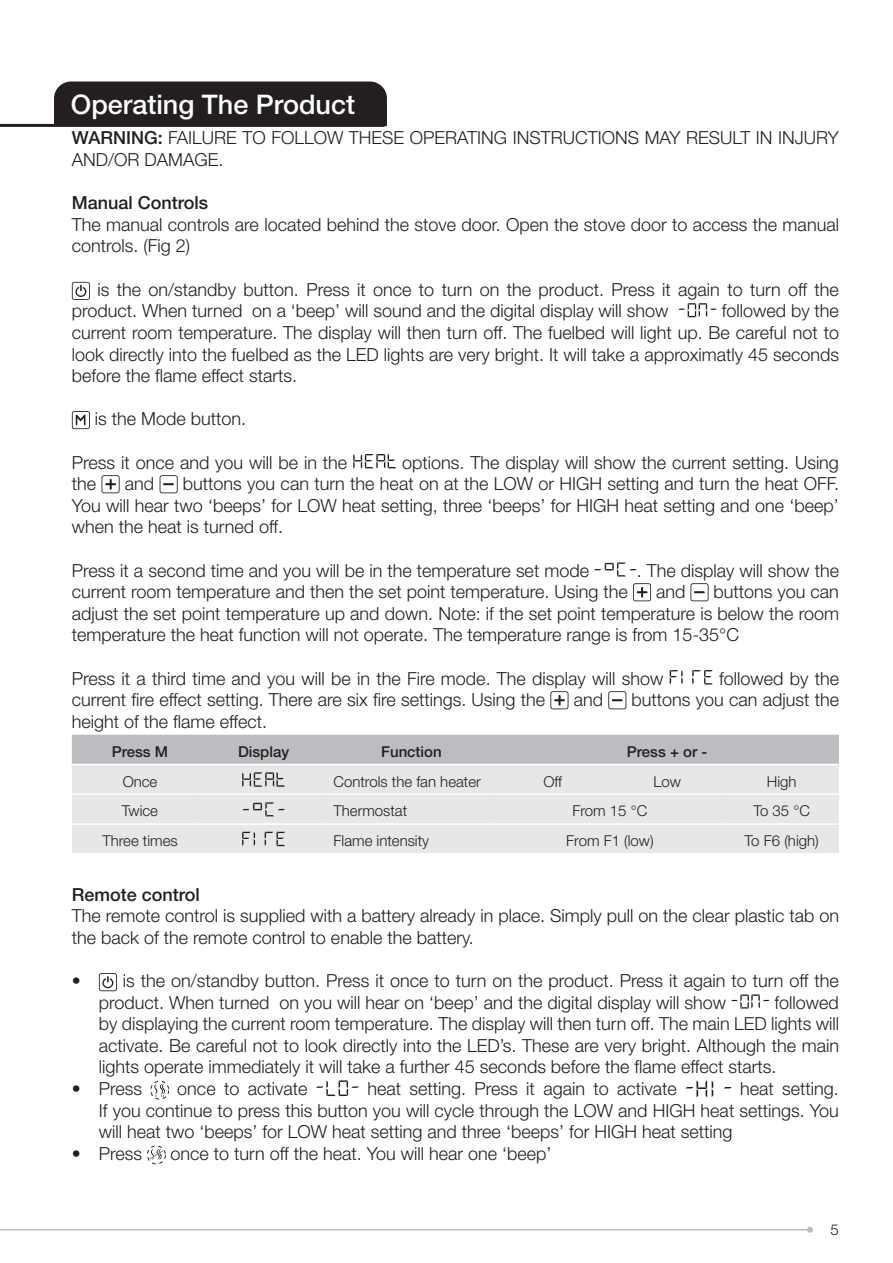
<style>
.page{position:relative;width:893px;height:1263px;background:#fff}
.page>*{position:absolute;margin:0;border:0;box-sizing:border-box;transform-origin:0 0}
.t1{font:500 27px "Helvetica Neue";color:#fff}
.t2{font:300 18px/21.6px "Helvetica Neue";color:#231f20}
.t3{font:500 18px "Helvetica Neue";color:#231f20}
.t4{font:300 15px "Helvetica Neue";color:#231f20}
.t5{font:500 15px "Helvetica Neue";color:#231f20}
.s1{font-weight:500}
</style>
<div class="page">
<svg style="left:72px;top:282px;width:18px;height:18px"></svg>
<svg style="left:678px;top:303px;width:39px;height:14px"></svg>
<svg style="left:72px;top:411px;width:18px;height:18px"></svg>
<svg style="left:353px;top:454px;width:43px;height:14px"></svg>
<svg style="left:102px;top:475px;width:18px;height:18px"></svg>
<svg style="left:160px;top:475px;width:18px;height:18px"></svg>
<svg style="left:594px;top:562px;width:43px;height:14px"></svg>
<svg style="left:633px;top:583px;width:18px;height:18px"></svg>
<svg style="left:690px;top:583px;width:18px;height:18px"></svg>
<svg style="left:692px;top:670px;width:21px;height:14px"></svg>
<svg style="left:670px;top:670px;width:13px;height:14px"></svg>
<svg style="left:550px;top:691px;width:18px;height:18px"></svg>
<svg style="left:608px;top:691px;width:18px;height:18px"></svg>
<svg style="left:99px;top:973px;width:18px;height:18px"></svg>
<svg style="left:731px;top:994px;width:39px;height:14px"></svg>
<div style="left:151px;top:1081px;width:18px;height:18px;border:1px dashed #231f20;border-radius:50%"></div>
<svg style="left:154px;top:1084px;width:11px;height:12px"></svg>
<svg style="left:316px;top:1080px;width:43px;height:16px"></svg>
<svg style="left:685px;top:1080px;width:28px;height:17px"></svg>
<div style="left:147px;top:1146px;width:18px;height:18px;border:1px dashed #231f20;border-radius:50%"></div>
<svg style="left:149px;top:1149px;width:14px;height:10px"></svg>
<hr style="left:0;top:124px;width:384px;height:3px;background:#231f20">
<div style="left:54px;top:82px;width:333px;height:44px;background:#231f20"></div>
<div style="left:72px;top:735px;width:767px;height:29px;background:#bcbdc0"></div>
<div style="left:72px;top:765px;width:767px;height:88px;background:#e6e7e9"></div>
<hr style="left:72px;top:793px;width:128px;height:2px;background:#fff">
<hr style="left:200px;top:793px;width:128px;height:2px;background:#fff">
<hr style="left:328px;top:793px;width:167px;height:2px;background:#fff">
<hr style="left:495px;top:793px;width:115px;height:2px;background:#fff">
<hr style="left:610px;top:793px;width:114px;height:2px;background:#fff">
<hr style="left:724px;top:793px;width:115px;height:2px;background:#fff">
<hr style="left:72px;top:823px;width:128px;height:2px;background:#fff">
<hr style="left:200px;top:823px;width:128px;height:2px;background:#fff">
<hr style="left:328px;top:823px;width:167px;height:2px;background:#fff">
<hr style="left:495px;top:823px;width:115px;height:2px;background:#fff">
<hr style="left:610px;top:823px;width:114px;height:2px;background:#fff">
<hr style="left:724px;top:823px;width:115px;height:2px;background:#fff">
<svg style="left:242px;top:772px;width:43px;height:15px"></svg>
<svg style="left:242px;top:802px;width:43px;height:14px"></svg>
<svg style="left:265px;top:832px;width:20px;height:14px"></svg>
<svg style="left:242px;top:832px;width:13px;height:14px"></svg>
<hr style="left:0;top:1229px;width:810px;height:1px;background:#bcbdc0">
<svg style="left:807px;top:1227px;width:6px;height:6px"></svg>
<h1 class="t1" style="left:71px;top:83px;width:286px">Operating The Product</h1>
<p class="t2" style="left:72px;top:126px;width:769px"><span class="s1">WARNING:</span> FAILURE TO FOLLOW THESE OPERATING INSTRUCTIONS MAY RESULT IN INJURY<br>AND/OR DAMAGE.</p>
<p class="t3" style="left:72px;top:188px;width:138px">Manual Controls</p>
<p class="t2" style="left:72px;top:212px;width:769px">The manual controls are located behind the stove door. Open the stove door to access the manual controls. (Fig 2)</p>
<p class="t2" style="left:72px;top:277px;width:769px;text-indent:25px">is the on/standby button. Press it once to turn on the product. Press it again to turn off the product. When turned on a ‘beep’ will sound and the digital display will show</p>
<p class="t2" style="left:72px;top:299px;width:769px;text-align:justify;text-indent:650px">followed by the current room temperature. The display will then turn off. The fuelbed will light up. Be careful not to look directly into the fuelbed as the LED lights are very bright. It will take a approximatly 45 seconds before the flame effect starts.</p>
<p class="t2" style="left:95px;top:407px;width:153px">is the Mode button.</p>
<p class="t2" style="left:72px;top:450px;width:277px">Press it once and you will be in the</p>
<p class="t2" style="left:402px;top:450px;width:438px">options. The display will show the current setting. Using</p>
<p class="t2" style="left:72px;top:472px;width:26px">the</p>
<p class="t2" style="left:125px;top:472px;width:31px">and</p>
<p class="t2" style="left:72px;top:472px;width:769px;text-align:justify;text-indent:111px">buttons you can turn the heat on at the LOW or HIGH setting and turn the heat OFF.<br>You will hear two ‘beeps’ for LOW heat setting, three ‘beeps’ for HIGH heat setting and one ‘beep’ when the heat is turned off.</p>
<p class="t2" style="left:72px;top:558px;width:519px">Press it a second time and you will be in the temperature set mode</p>
<p class="t2" style="left:637px;top:558px;width:204px">. The display will show the</p>
<p class="t2" style="left:72px;top:580px;width:558px">current room temperature and then the set point temperature. Using the</p>
<p class="t2" style="left:656px;top:580px;width:31px">and</p>
<p class="t2" style="left:72px;top:580px;width:769px;text-align:justify;text-indent:642px">buttons you can adjust the set point temperature up and down. Note: if the set point temperature is below the room temperature the heat function will not operate. The temperature range is from 15-35°C</p>
<p class="t2" style="left:72px;top:666px;width:593px">Press it a third time and you will be in the Fire mode. The display will show</p>
<p class="t2" style="left:719px;top:666px;width:121px">followed by the</p>
<p class="t2" style="left:72px;top:688px;width:475px">current fire effect setting. There are six fire settings. Using the</p>
<p class="t2" style="left:574px;top:688px;width:31px">and</p>
<p class="t2" style="left:632px;top:688px;width:209px">buttons you can adjust the</p>
<p class="t2" style="left:72px;top:709px;width:197px">height of the flame effect.</p>
<p class="t5" style="left:112px;top:739px;width:58px">Press M</p>
<p class="t5" style="left:238px;top:739px;width:53px">Display</p>
<p class="t5" style="left:381px;top:739px;width:62px">Function</p>
<p class="t5" style="left:627px;top:739px;width:82px">Press + or -</p>
<p class="t4" style="left:123px;top:769px;width:36px">Once</p>
<p class="t4" style="left:334px;top:769px;width:149px">Controls the fan heater</p>
<p class="t4" style="left:543px;top:769px;width:20px">Off</p>
<p class="t4" style="left:653px;top:769px;width:29px">Low</p>
<p class="t4" style="left:767px;top:769px;width:31px">High</p>
<p class="t4" style="left:122px;top:799px;width:38px">Twice</p>
<p class="t4" style="left:334px;top:799px;width:75px">Thermostat</p>
<p class="t4" style="left:572px;top:799px;width:76px">From 15 °C</p>
<p class="t4" style="left:753px;top:799px;width:58px">To 35 °C</p>
<p class="t4" style="left:102px;top:829px;width:77px">Three times</p>
<p class="t4" style="left:334px;top:829px;width:97px">Flame intensity</p>
<p class="t4" style="left:566px;top:829px;width:89px">From F1 (low)</p>
<p class="t4" style="left:745px;top:829px;width:76px">To F6 (high)</p>
<p class="t3" style="left:72px;top:880px;width:130px">Remote control</p>
<p class="t2" style="left:72px;top:904px;width:769px">The remote control is supplied with a battery already in place. Simply pull on the clear plastic tab on the back of the remote control to enable the battery.</p>
<p class="t2" style="left:99px;top:968px;width:742px;text-indent:-27px">• is the on/standby button. Press it once to turn on the product. Press it again to turn off the product. When turned on you will hear on ‘beep’ and the digital display will show</p>
<p class="t2" style="left:99px;top:990px;width:742px;text-align:justify;text-indent:676px">followed by displaying the current room temperature. The display will then turn off. The main LED lights will activate. Be careful not to look directly into the LED’s. These are very bright. Although the main lights operate immediately it will take a further 45 seconds before the flame effect starts.</p>
<p class="t2" style="left:72px;top:1076px;width:72px">• Press</p>
<p class="t2" style="left:177px;top:1076px;width:132px">once to activate</p>
<p class="t2" style="left:367px;top:1076px;width:311px">heat setting. Press it again to activate</p>
<p class="t2" style="left:99px;top:1076px;width:742px;text-align:justify;text-indent:641px">heat setting.<br>If you continue to press this button you will cycle through the LOW and HIGH heat settings. You will heat two ‘beeps’ for LOW heat setting and three ‘beeps’ for HIGH heat setting</p>
<p class="t2" style="left:72px;top:1141px;width:72px">• Press</p>
<p class="t2" style="left:170px;top:1141px;width:383px">once to turn off the heat. You will hear one ‘beep’</p>
<p class="t4" style="left:831px;top:1218px;width:10px">5</p>
</div>
